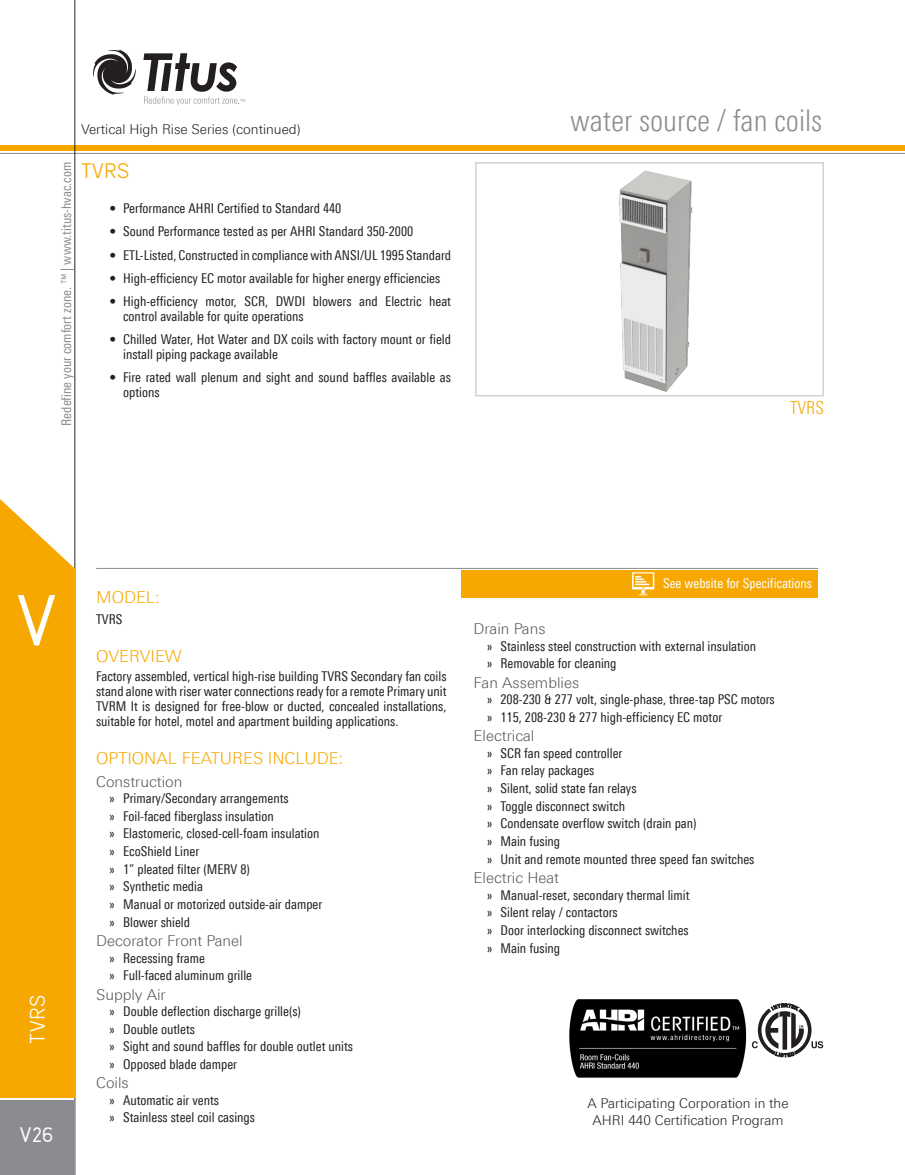
<style>
.page{position:relative;width:905px;height:1175px;background:#fff}
.page>*{position:absolute;margin:0;border:0;box-sizing:border-box;transform-origin:0 0}
.t1{font:500 72px "Lintel";color:#fff}
.t2{font:300 condensed 30px "LT Univers";color:#8a8c8f}
.Titus_-_catalog_titl{font:21px "Lintel";color:#f6a800}
.catalog_model_-_left{font:21px "Lintel";color:#fff}
.t3{font:500 21px "Lintel";color:#fff}
.model_name_-_2017{font:300 condensed 18px "LT Univers";color:#f6a800}
.Titus_heading_3_2017{font:300 16.5px "LT Univers Basic";color:#f6a800}
.mini_header2017{font:300 15px "LT Univers Basic";color:#57585a}
.Paragraph{font:condensed 13.5px/15px "LT Univers";color:#231f20}
.Titus_mini_title_-_c{font:300 13.5px/16.2px "LT Univers Basic";color:#231f20;text-align:center}
.t4{font:condensed 13.5px "LT Univers";color:#8a8c8f}
.figure_text_2017{font:300 13.5px "LT Univers Basic";color:#231f20}
.Titus_catalog_web_sp{font:condensed 13.5px "LT Univers";color:#fff}
</style>
<div class="page">
<svg style="left:93px;top:50px;width:43px;height:45px"></svg>
<svg style="left:143px;top:53px;width:102px;height:52px"></svg>
<hr style="left:0;top:153px;width:904px;height:1px;background:#8a8c8f">
<div style="left:0;top:146px;width:904px;height:5px;background:#f6a800"></div>
<hr style="left:75px;top:0;width:1px;height:1174px;background:#231f20">
<div style="left:0;top:1100px;width:75px;height:74px;background:#8a8c8f"></div>
<div style="left:0;top:568px;width:75px;height:529px;background:#f6a800"></div>
<svg style="left:0;top:492px;width:75px;height:76px"></svg>
<hr style="left:96px;top:568px;width:722px;height:1px;background:#8a8c8f">
<img style="left:569px;top:999px;width:178px;height:79px">
<div style="left:461px;top:570px;width:357px;height:28px;background:#f6a800"></div>
<img style="left:632px;top:572px;width:23px;height:24px">
<svg style="left:751px;top:1003px;width:72px;height:54px"></svg>
<img style="left:619px;top:170px;width:74px;height:222px">
<div style="left:475px;top:162px;width:349px;height:234px;border:2px solid #d1d2d4"></div>
<p class="figure_text_2017" style="left:81px;top:121px;width:221px">Vertical High Rise Series (continued)</p>
<p class="Titus_-_catalog_titl" style="left:81px;top:156px;width:50px">TVRS</p>
<p class="t4" style="left:58px;top:426px;width:265px;rotate:-90deg">Redefine your comfort zone. ™ | www.titus-hvac.com</p>
<p class="Paragraph" style="left:110px;top:201px;width:233px">• Performance AHRI Certified to Standard 440</p>
<p class="Paragraph" style="left:110px;top:224px;width:305px">• Sound Performance tested as per AHRI Standard 350-2000</p>
<p class="Paragraph" style="left:110px;top:247px;width:343px">• ETL-Listed, Constructed in compliance with ANSI/UL 1995 Standard</p>
<p class="Paragraph" style="left:110px;top:270px;width:332px">• High-efficiency EC motor available for higher energy efficiencies</p>
<p class="Paragraph" style="left:123px;top:293px;width:329px;text-indent:-14px">• High-efficiency motor, SCR, DWDI blowers and Electric heat control available for quite operations</p>
<p class="Paragraph" style="left:123px;top:331px;width:329px;text-indent:-14px">• Chilled Water, Hot Water and DX coils with factory mount or field install piping package available</p>
<p class="Paragraph" style="left:123px;top:370px;width:329px;text-indent:-14px">• Fire rated wall plenum and sight and sound baffles available as options</p>
<h2 class="t2" style="left:570px;top:103px;width:253px">water source / fan coils</h2>
<p class="model_name_-_2017" style="left:790px;top:397px;width:35px">TVRS</p>
<h1 class="t1" style="left:14px;top:573px;width:46px">V</h1>
<p class="Titus_heading_3_2017" style="left:96px;top:587px;width:65px">MODEL:</p>
<p class="Paragraph" style="left:96px;top:611px;width:28px">TVRS</p>
<p class="Titus_heading_3_2017" style="left:96px;top:646px;width:87px">OVERVIEW</p>
<p class="Paragraph" style="left:96px;top:669px;width:352px;text-align:justify">Factory assembled, vertical high-rise building TVRS Secondary fan coils stand alone with riser water connections ready for a remote Primary unit TVRM It is designed for free-blow or ducted, concealed installations, suitable for hotel, motel and apartment building applications.</p>
<p class="Titus_heading_3_2017" style="left:96px;top:748px;width:249px">OPTIONAL FEATURES INCLUDE:</p>
<p class="mini_header2017" style="left:96px;top:772px;width:88px">Construction</p>
<p class="Paragraph" style="left:110px;top:790px;width:180px">» Primary/Secondary arrangements</p>
<p class="Paragraph" style="left:110px;top:808px;width:166px">» Foil-faced fiberglass insulation</p>
<p class="Paragraph" style="left:110px;top:826px;width:211px">» Elastomeric, closed-cell-foam insulation</p>
<p class="Paragraph" style="left:110px;top:843px;width:91px">» EcoShield Liner</p>
<p class="Paragraph" style="left:110px;top:861px;width:142px">» 1” pleated filter (MERV 8)</p>
<p class="Paragraph" style="left:110px;top:879px;width:95px">» Synthetic media</p>
<p class="Paragraph" style="left:110px;top:896px;width:214px">» Manual or motorized outside-air damper</p>
<p class="Paragraph" style="left:110px;top:914px;width:82px">» Blower shield</p>
<p class="mini_header2017" style="left:96px;top:932px;width:148px">Decorator Front Panel</p>
<p class="Paragraph" style="left:110px;top:950px;width:97px">» Recessing frame</p>
<p class="Paragraph" style="left:110px;top:967px;width:144px">» Full-faced aluminum grille</p>
<p class="mini_header2017" style="left:96px;top:985px;width:71px">Supply Air</p>
<p class="Paragraph" style="left:110px;top:1003px;width:193px">» Double deflection discharge grille(s)</p>
<p class="Paragraph" style="left:110px;top:1021px;width:87px">» Double outlets</p>
<p class="Paragraph" style="left:110px;top:1039px;width:245px">» Sight and sound baffles for double outlet units</p>
<p class="Paragraph" style="left:110px;top:1056px;width:129px">» Opposed blade damper</p>
<p class="mini_header2017" style="left:96px;top:1074px;width:34px">Coils</p>
<p class="Paragraph" style="left:110px;top:1092px;width:111px">» Automatic air vents</p>
<p class="Paragraph" style="left:110px;top:1110px;width:147px">» Stainless steel coil casings</p>
<p class="catalog_model_-_left" style="left:23px;top:1043px;width:50px;rotate:-90deg">TVRS</p>
<h3 class="t3" style="left:19px;top:1121px;width:35px">V26</h3>
<p class="Titus_catalog_web_sp" style="left:663px;top:575px;width:150px">See website for Specifications</p>
<p class="mini_header2017" style="left:473px;top:620px;width:73px">Drain Pans</p>
<p class="Paragraph" style="left:487px;top:638px;width:270px">» Stainless steel construction with external insulation</p>
<p class="Paragraph" style="left:487px;top:656px;width:131px">» Removable for cleaning</p>
<p class="mini_header2017" style="left:473px;top:673px;width:107px">Fan Assemblies</p>
<p class="Paragraph" style="left:487px;top:691px;width:289px">» 208-230 &amp; 277 volt, single-phase, three-tap PSC motors</p>
<p class="Paragraph" style="left:487px;top:709px;width:237px">» 115, 208-230 &amp; 277 high-efficiency EC motor</p>
<p class="mini_header2017" style="left:473px;top:727px;width:62px">Electrical</p>
<p class="Paragraph" style="left:487px;top:745px;width:137px">» SCR fan speed controller</p>
<p class="Paragraph" style="left:487px;top:763px;width:109px">» Fan relay packages</p>
<p class="Paragraph" style="left:487px;top:780px;width:151px">» Silent, solid state fan relays</p>
<p class="Paragraph" style="left:487px;top:798px;width:139px">» Toggle disconnect switch</p>
<p class="Paragraph" style="left:487px;top:816px;width:211px">» Condensate overflow switch (drain pan)</p>
<p class="Paragraph" style="left:487px;top:833px;width:75px">» Main fusing</p>
<p class="Paragraph" style="left:487px;top:851px;width:269px">» Unit and remote mounted three speed fan switches</p>
<p class="mini_header2017" style="left:473px;top:869px;width:87px">Electric Heat</p>
<p class="Paragraph" style="left:487px;top:887px;width:204px">» Manual-reset, secondary thermal limit</p>
<p class="Paragraph" style="left:487px;top:904px;width:132px">» Silent relay / contactors</p>
<p class="Paragraph" style="left:487px;top:922px;width:203px">» Door interlocking disconnect switches</p>
<p class="Paragraph" style="left:487px;top:940px;width:75px">» Main fusing</p>
<p class="Titus_mini_title_-_c" style="left:587px;top:1095px;width:202px">A Participating Corporation in the<br>AHRI 440 Certification Program</p>
</div>
